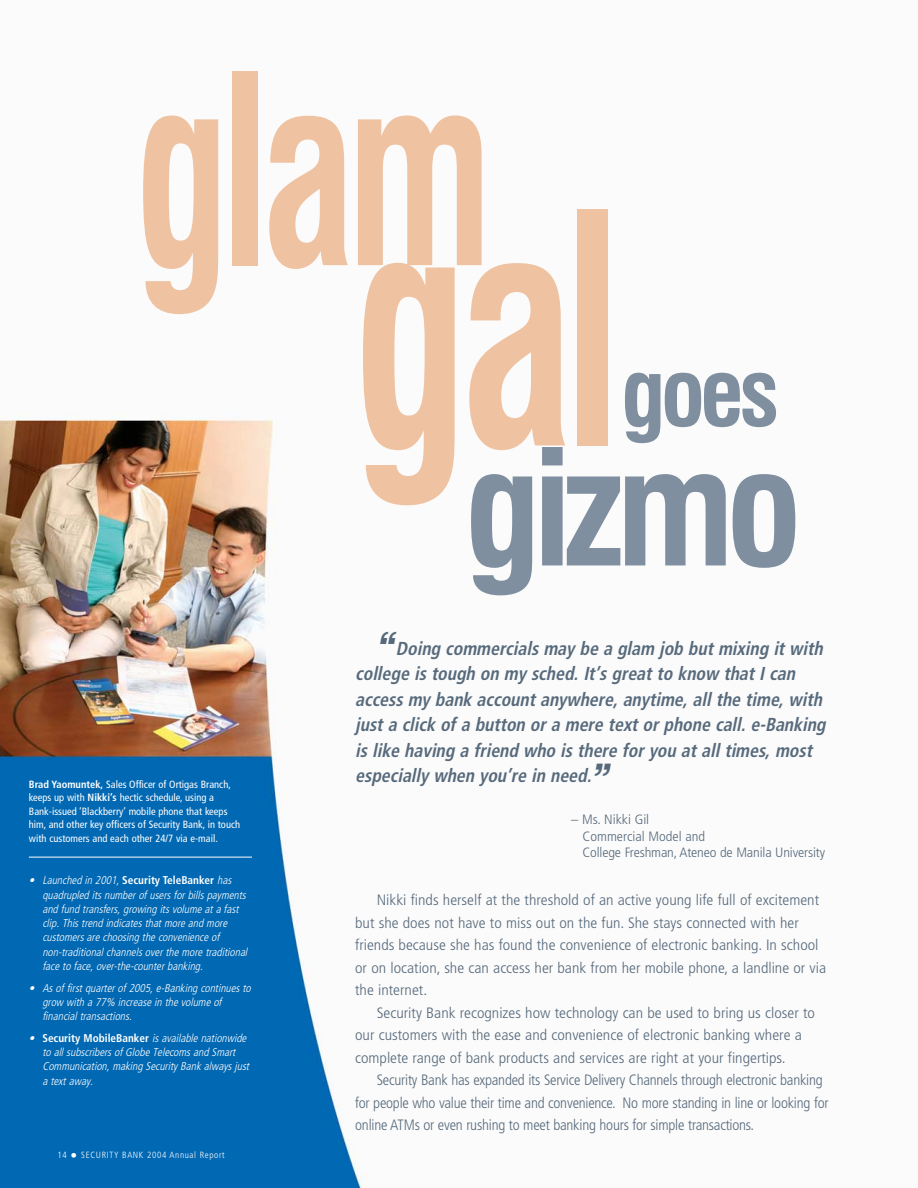
<style>
.page{position:relative;width:918px;height:1188px;background:#fff}
.page>*{position:absolute;margin:0;border:0;box-sizing:border-box;transform-origin:0 0}
.t1{font:700 condensed 315px "Swiss 721 BT";color:#efc3a2;scale:.75 1}
.t2{font:700 condensed 258px "Swiss 721 BT";color:#efc3a2;scale:.75 1}
.t3{font:700 condensed 157.5px "Swiss 721 BT";letter-spacing:-.05em;color:#7f8fa0}
.t4{font:700 condensed 91.5px "Swiss 721 BT";color:#7f8fa0}
.t5{font:italic 700 45px "Swiss 721 BT";color:#576a7c;scale:.95 1}
.t6{font:italic 700 condensed 18.75px/25.5px "Frutiger";color:#576a7c;scale:.95 1}
.t7{font:300 condensed 15px/22.5px "Frutiger";color:#576a7c;scale:1.07 1}
.t8{font:300 condensed 15px/22.5px "Frutiger";color:#576a7c}
.t9{font:300 condensed 13.5px/16.5px "Frutiger";letter-spacing:-.01em;color:#576a7c;scale:1.07 1}
.t10{font:italic 300 condensed 11.25px/14.2px "Frutiger";color:#fff}
.t11{font:condensed 10.5px/13.5px "Frutiger";color:#fff}
.t12{font:300 condensed 9px "Frutiger";letter-spacing:.07em;color:#fff}
.s1{font-weight:700}
.s2{font-weight:700;font-style:normal}
.s3{font-size:13.5px}
</style>
<div class="page">
<img style="left:0;top:414px;width:368px;height:774px">
<hr style="left:29px;top:857px;width:223px;height:1px;background:#fff">
<h2 class="t2" style="left:135px;top:65px;width:477px">glam</h2>
<h1 class="t1" style="left:353px;top:201px;width:359px">gal</h1>
<h3 class="t4" style="left:621px;top:355px;width:160px">goes</h3>
<h3 class="t3" style="left:465px;top:443px;width:338px">gizmo</h3>
<p class="t11" style="left:29px;top:778px;width:213px"><span class="s1">Brad Yaomuntek,</span> Sales Officer of Ortigas Branch, keeps up with <span class="s1">Nikki’s</span> hectic schedule, using a Bank-issued ‘Blackberry’ mobile phone that keeps him, and other key officers of Security Bank, in touch with customers and each other 24/7 via e-mail.</p>
<p class="t10" style="left:42px;top:874px;width:209px;text-indent:-13px">• Launched in 2001,<span class="s2">Security TeleBanker</span> has quadrupled itsnumberof usersforbillspayments and fund transfers,growing itsvolume ata fast clip.Thistrend indicatesthatmore and more customersare choosing the convenience of non-traditionalchannelsoverthe more traditional face to face,over-the-counterbanking.</p>
<p class="t10" style="left:42px;top:982px;width:212px;text-indent:-13px">• Asof firstquarterof 2005,e-Banking continuesto grow with a 77% increase in the volume of financialtransactions.</p>
<p class="t10" style="left:42px;top:1032px;width:211px;text-indent:-14px">• <span class="s2">Security MobileBanker</span> isavailable nationwide to allsubscribersof Globe Telecomsand Smart Communication,making Security Bank alwaysjust a textaway .</p>
<p class="t12" style="left:58px;top:1151px;width:169px">14 <span class="s3">•</span> SECURITY BANK 2004 Annual Report</p>
<h3 class="t5" style="left:377px;top:633px;width:22px">“</h3>
<p class="t6" style="left:355px;top:637px;width:500px;text-indent:41px">Doing commercials may be a glam job but mixing it with college is tough on my sched. It’s great to know that I can access my bank account anywhere, anytime, all the time, with just a click of a button or a mere text or phone call. e-Banking is like having a friend who is there for you at all times, most especially when you’re in need.</p>
<h3 class="t5" style="left:591px;top:764px;width:22px">”</h3>
<p class="t9" style="left:583px;top:812px;width:228px;text-indent:-11px">– Ms. Nikki Gil<br>Commercial Model and<br>College Freshman, Ateneo de Manila University</p>
<p class="t7" style="left:355px;top:890px;width:442px;text-indent:22px">Nikki finds herself at the threshold of an active young life full of excitement but she does not have to miss out on the fun. She stays connected with her friends because she has found the convenience of electronic banking. In school or on location, she can access her bank from her mobile phone, a landline or via the internet.</p>
<h3 class="t7" style="left:355px;top:1003px;width:431px;text-indent:22px">Security Bank recognizes how technology can be used to bring us closer to our customers with the ease and convenience of electronic banking where a complete range of bank products and services are right at your fingertips.</h3>
<p class="t8" style="left:355px;top:1070px;width:475px;text-indent:22px">Security Bank has expanded its Service Delivery Channels through electronic banking for people who value their time and convenience. No more standing in line or looking for online ATMs or even rushing to meet banking hours for simple transactions.</p>
</div>
